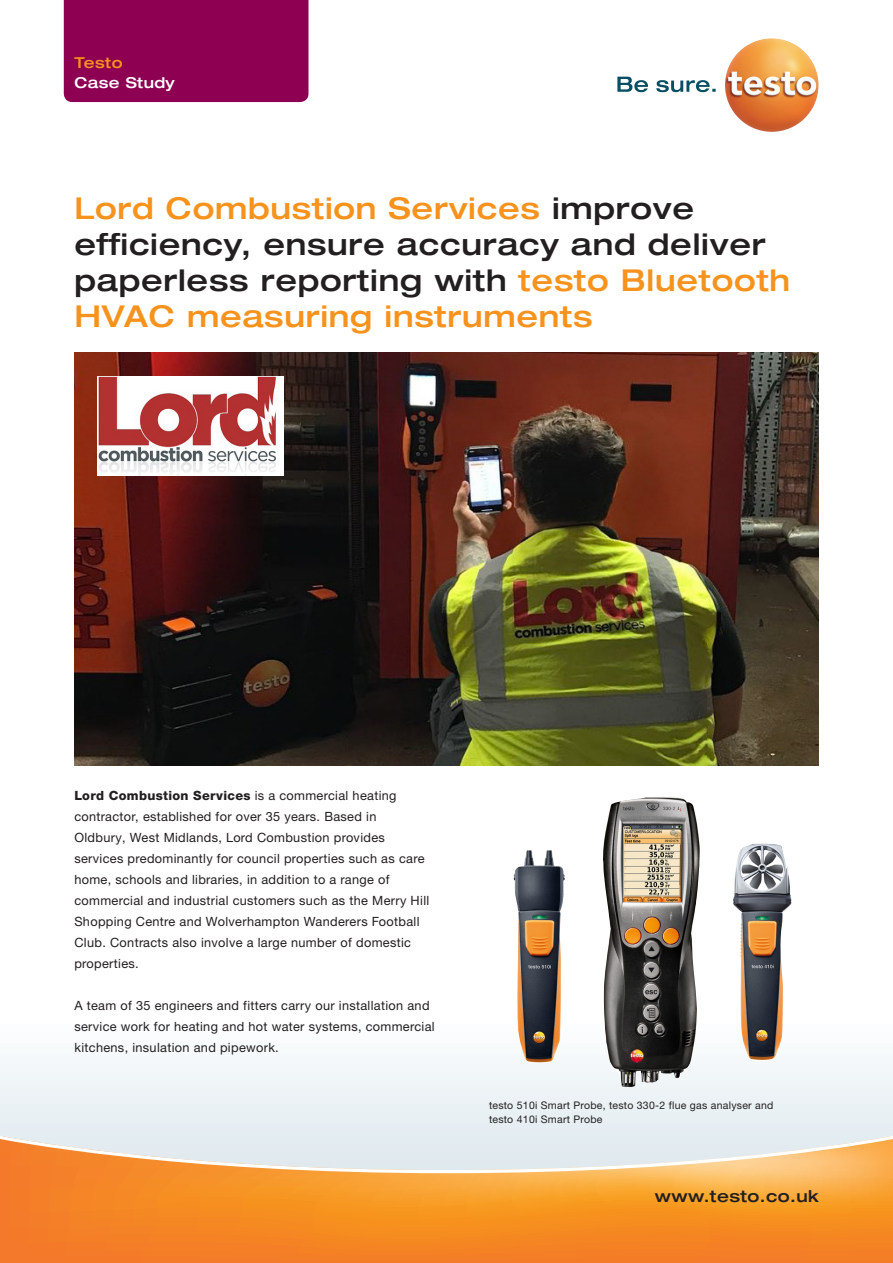
<style>
.page{position:relative;width:893px;height:1263px;background:#fff}
.page>*{position:absolute;margin:0;border:0;box-sizing:border-box;transform-origin:0 0}
.Headline_Titel{font:500 expanded 30px/36px "Helvetica Neue LT Com";letter-spacing:.025em;color:#231f20}
.Headline_Titel-2{font:500 expanded 30px "Helvetica Neue LT Com";letter-spacing:.025em;color:#f7931d}
.www_testo_de{font:500 expanded 16.5px "Helvetica Neue LT Com";letter-spacing:.025em;color:#231f20}
.Copy_8_5_pt{font:500 expanded 15px "Helvetica Neue LT Com";letter-spacing:.025em;color:#fff}
.Copy_8_5_pt-2{font:500 expanded 15px "Helvetica Neue LT Com";letter-spacing:.025em;color:#f7931d}
.Copy_8_5_pt-3{font:12.75px/21px "Helvetica Neue LTW1 G";letter-spacing:.025em;color:#231f20}
.Copy_8_5_pt-4{font:800 12.75px "Helvetica Neue LTW1 G";letter-spacing:.025em;color:#231f20}
.Copy_7_pt{font:10.5px/13.5px "Helvetica Neue LTW1 G";letter-spacing:.025em;color:#231f20}
.s1{color:#231f20}
.s2{color:#f7931d}
.s3{font-weight:400}
</style>
<div class="page">
<div style="left:0;top:1064px;width:893px;height:67px;background:#ecf2f5"></div>
<svg style="left:0;top:1131px;width:893px;height:132px;background:#f2a75b"></svg>
<img style="left:74px;top:353px;width:745px;height:412px">
<div style="left:64px;top:0;width:244px;height:102px;background:#8d0052"></div>
<svg style="left:617px;top:77px;width:99px;height:15px"></svg>
<img style="left:725px;top:38px;width:94px;height:94px;border-radius:47px">
<img style="left:505px;top:797px;width:287px;height:290px">
<img style="left:98px;top:376px;width:185px;height:100px">
<p class="Copy_8_5_pt-2" style="left:74px;top:54px;width:50px">Testo</p>
<p class="Copy_8_5_pt" style="left:74px;top:73px;width:102px">Case Study</p>
<p class="Headline_Titel-2" style="left:74px;top:190px;width:621px">Lord Combustion Services <span class="s1">improve</span></p>
<p class="Headline_Titel" style="left:74px;top:226px;width:717px">efficiency, ensure accuracy and deliver paperless reporting with <span class="s2">testo Bluetooth<br>HVAC measuring instruments</span></p>
<p class="Copy_8_5_pt-4" style="left:74px;top:788px;width:324px">Lord Combustion Services <span class="s3">is a commercial heating</span></p>
<p class="Copy_8_5_pt-3" style="left:74px;top:806px;width:304px">contractor, established for over 35 years. Based in</p>
<p class="Copy_8_5_pt-3" style="left:74px;top:827px;width:312px">Oldbury, West Midlands, Lord Combustion provides</p>
<p class="Copy_8_5_pt-3" style="left:74px;top:848px;width:352px">services predominantly for council properties such as care home, schools and libraries, in addition to a range of</p>
<p class="Copy_8_5_pt-3" style="left:74px;top:890px;width:356px">commercial and industrial customers such as the Merry Hill Shopping Centre and Wolverhampton Wanderers Football Club. Contracts also involve a large number of domestic properties.</p>
<p class="Copy_8_5_pt-3" style="left:74px;top:995px;width:362px">A team of 35 engineers and fitters carry our installation and service work for heating and hot water systems, commercial kitchens, insulation and pipework.</p>
<p class="Copy_7_pt" style="left:489px;top:1098px;width:286px">testo 510i Smart Probe, testo 330-2 flue gas analyser and testo 410i Smart Probe</p>
<p class="www_testo_de" style="left:655px;top:1186px;width:165px">www.testo.co.uk</p>
</div>
